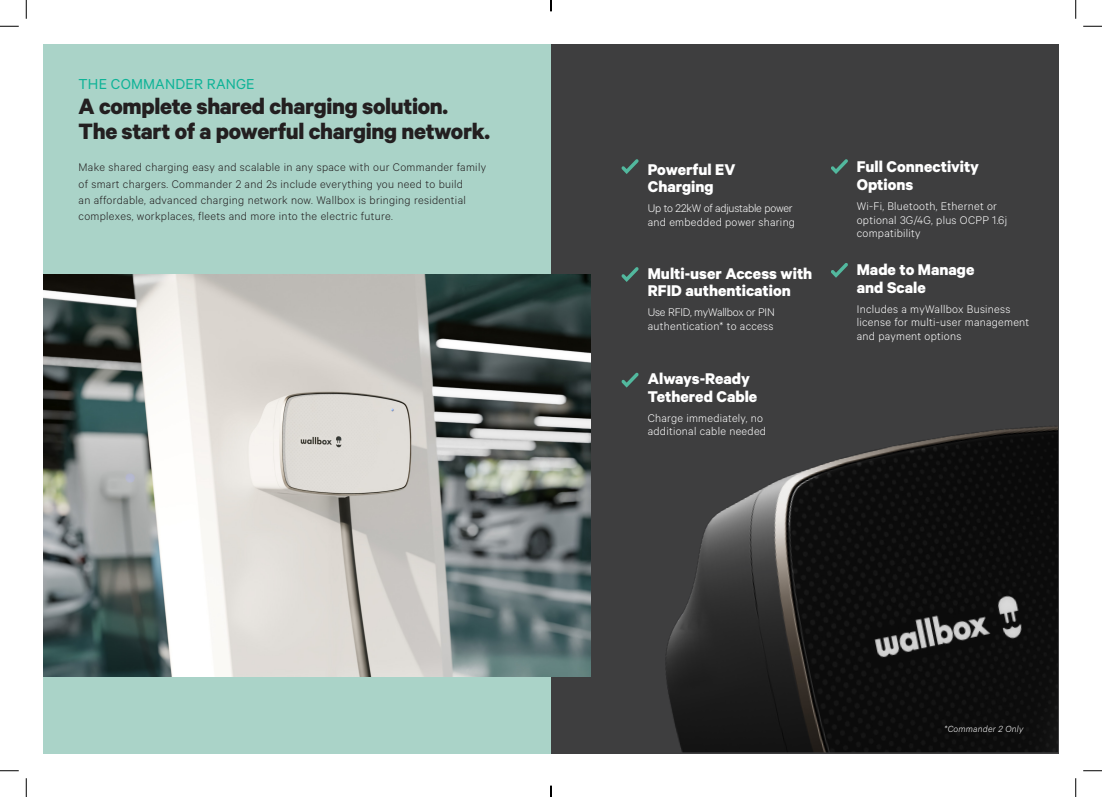
<style>
.page{position:relative;width:1102px;height:797px;background:#fff}
.page>*{position:absolute;margin:0;border:0;box-sizing:border-box;transform-origin:0 0}
.t1{font:700 25px "Calibre";letter-spacing:-.015em;color:#231f20}
.t2{font:700 17.5px/17.5px "Calibre";color:#fff}
.t3{font:16.25px "Calibre";letter-spacing:.01em;color:#0db397}
.t4{font:300 12.5px/13.8px "Calibre";letter-spacing:.02em;color:#fff}
.t5{font:300 12.5px/16.2px "Calibre";letter-spacing:.025em;color:#231f20}
.t6{font:italic 300 10px "Calibre";letter-spacing:.02em;color:#fff}
</style>
<div class="page">
<div style="left:551px;top:44px;width:506px;height:709px;background:#3e3e3f"></div>
<img style="left:551px;top:329px;width:506px;height:423px">
<div style="left:44px;top:44px;width:507px;height:709px;background:#aad3c8"></div>
<svg style="left:831px;top:159px;width:17px;height:15px"></svg>
<svg style="left:831px;top:263px;width:17px;height:15px"></svg>
<svg style="left:621px;top:159px;width:17px;height:15px"></svg>
<svg style="left:621px;top:267px;width:17px;height:15px"></svg>
<svg style="left:621px;top:372px;width:17px;height:15px"></svg>
<img style="left:44px;top:274px;width:546px;height:402px">
<svg style="left:0;top:25px;width:19px;height:2px"></svg>
<svg style="left:1083px;top:25px;width:18px;height:2px"></svg>
<svg style="left:0;top:770px;width:19px;height:1px"></svg>
<svg style="left:1083px;top:770px;width:18px;height:1px"></svg>
<svg style="left:25px;top:0;width:2px;height:19px"></svg>
<svg style="left:25px;top:778px;width:2px;height:19px"></svg>
<svg style="left:1075px;top:0;width:1px;height:19px"></svg>
<svg style="left:1075px;top:778px;width:1px;height:19px"></svg>
<svg style="left:550px;top:785px;width:1px;height:12px"></svg>
<p class="t3" style="left:79px;top:75px;width:177px">THE COMMANDER RANGE</p>
<p class="t1" style="left:79px;top:91px;width:371px">A complete shared charging solution.</p>
<p class="t1" style="left:79px;top:116px;width:413px">The start of a powerful charging network.</p>
<p class="t5" style="left:79px;top:159px;width:409px">Make shared charging easy and scalable in any space with our Commander family of smart chargers. Commander 2 and 2s include everything you need to build<br>an affordable, advanced charging network now. Wallbox is bringing residential complexes, workplaces, fleets and more into the electric future.</p>
<p class="t2" style="left:647px;top:160px;width:89px">Powerful EV<br>Charging</p>
<p class="t4" style="left:647px;top:201px;width:149px">Up to 22kW of adjustable power and embedded power sharing</p>
<p class="t2" style="left:647px;top:264px;width:166px">Multi-user Access with<br>RFID authentication</p>
<p class="t4" style="left:647px;top:305px;width:128px">Use RFID, myWallbox or PIN authentication* to access</p>
<p class="t2" style="left:647px;top:369px;width:111px">Always-Ready<br>Tethered Cable</p>
<p class="t4" style="left:647px;top:410px;width:120px">Charge immediately, no additional cable needed</p>
<p class="t2" style="left:856px;top:158px;width:124px">Full Connectivity<br>Options</p>
<p class="t4" style="left:856px;top:198px;width:152px">Wi-Fi, Bluetooth, Ethernet or optional 3G/4G, plus OCPP 1.6j compatibility</p>
<p class="t2" style="left:856px;top:260px;width:119px">Made to Manage</p>
<p class="t2" style="left:856px;top:278px;width:71px">and Scale</p>
<p class="t4" style="left:856px;top:301px;width:174px">Includes a myWallbox Business license for multi-user management and payment options</p>
<p class="t6" style="left:944px;top:723px;width:81px">*Commander 2 Only</p>
</div>
